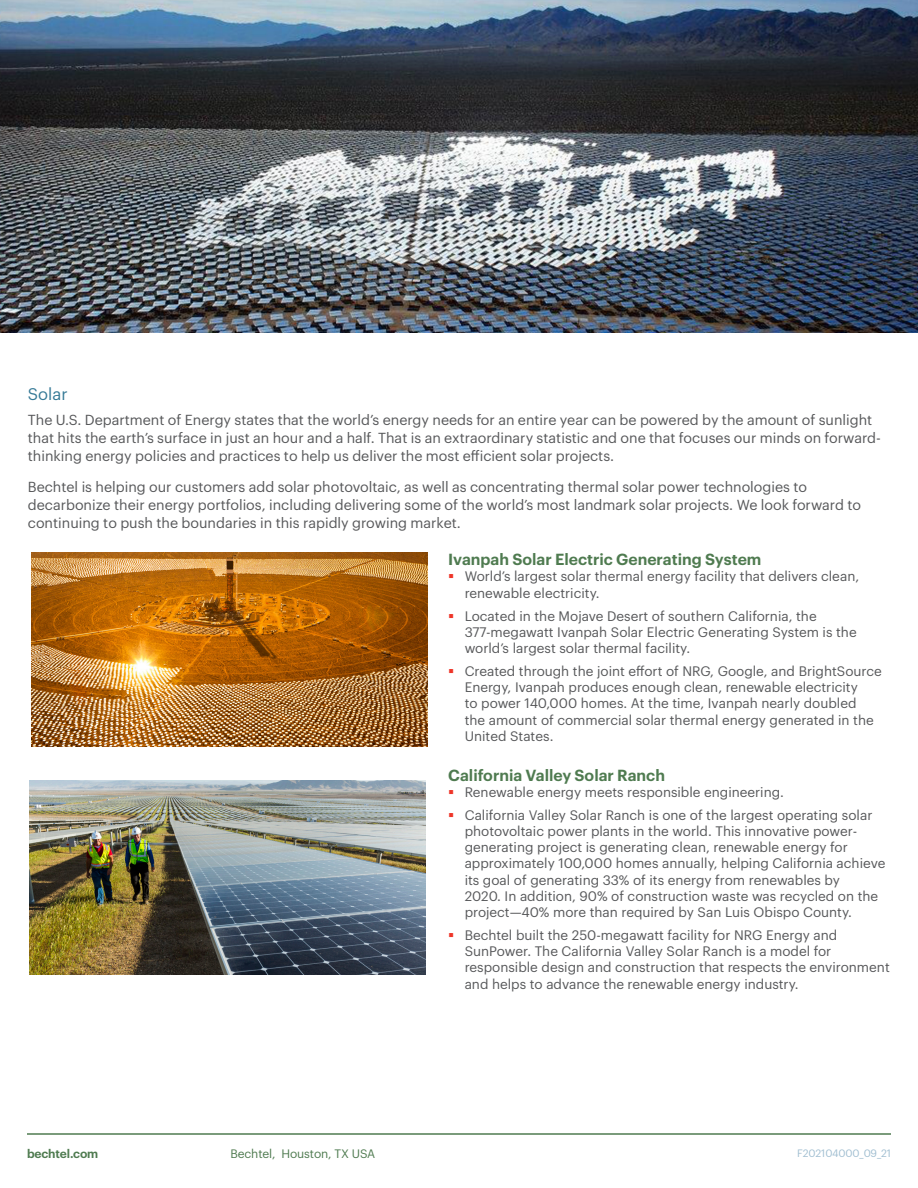
<style>
.page{position:relative;width:918px;height:1188px;background:#fff}
.page>*{position:absolute;margin:0;border:0;box-sizing:border-box;transform-origin:0 0}
.Blue_TEXT_Bold{font:16.5px "Graphik";color:#367a97}
.Sub_Head_-_Semibold{font:600 15.75px "Graphik";color:#4f7b50}
.Body_Regular{font:14.25px/18px "Graphik";color:#57585a}
.t1{font:13.5px/16.2px "Graphik";color:#57585a}
.t2{font:12px "Graphik";letter-spacing:-.01em;color:#4f7b50}
.t3{font:600 12px "Graphik";letter-spacing:-.01em;color:#4f7b50}
.Footer_Number{font:10.5px "Graphik";letter-spacing:-.01em;color:#a0bed1}
</style>
<div class="page">
<hr style="left:27px;top:1133px;width:864px;height:2px;background:#4f7b50">
<img style="left:31px;top:552px;width:396px;height:195px">
<img style="left:29px;top:780px;width:397px;height:195px">
<img style="left:0;top:0;width:918px;height:333px">
<p class="Blue_TEXT_Bold" style="left:28px;top:382px;width:41px">Solar</p>
<p class="Body_Regular" style="left:28px;top:410px;width:855px">The U.S. Department of Energy states that the world’s energy needs for an entire year can be powered by the amount of sunlight that hits the earth’s surface in just an hour and a half. That is an extraordinary statistic and one that focuses our minds on forward&shy;thinking energy policies and practices to help us deliver the most efficient solar projects.</p>
<p class="Body_Regular" style="left:28px;top:477px;width:835px">Bechtel is helping our customers add solar photovoltaic, as well as concentrating thermal solar power technologies to decarbonize their energy portfolios, including delivering some of the world’s most landmark solar projects. We look forward to continuing to push the boundaries in this rapidly growing market.</p>
<p class="Sub_Head_-_Semibold" style="left:448px;top:548px;width:315px">Ivanpah Solar Electric Generating System</p>
<p class="t1" style="left:465px;top:567px;width:396px">World’s largest solar thermal energy facility that delivers clean, renewable electricity.</p>
<p class="t1" style="left:465px;top:606px;width:393px">Located in the Mojave Desert of southern California, the<br>377-megawatt Ivanpah Solar Electric Generating System is the world’s largest solar thermal facility.</p>
<p class="t1" style="left:465px;top:662px;width:419px">Created through the joint effort of NRG, Google, and BrightSource Energy, Ivanpah produces enough clean, renewable electricity<br>to power 140,000 homes. At the time, Ivanpah nearly doubled<br>the amount of commercial solar thermal energy generated in the United States.</p>
<p class="Sub_Head_-_Semibold" style="left:448px;top:763px;width:218px">California Valley Solar Ranch</p>
<p class="t1" style="left:465px;top:783px;width:321px">Renewable energy meets responsible engineering.</p>
<p class="t1" style="left:465px;top:806px;width:422px">California Valley Solar Ranch is one of the largest operating solar photovoltaic power plants in the world. This innovative power&shy;generating project is generating clean, renewable energy for approximately 100,000 homes annually, helping California achieve its goal of generating 33% of its energy from renewables by<br>2020. In addition, 90% of construction waste was recycled on the project—40% more than required by San Luis Obispo County.</p>
<p class="t1" style="left:465px;top:926px;width:427px">Bechtel built the 250-megawatt facility for NRG Energy and SunPower. The California Valley Solar Ranch is a model for responsible design and construction that respects the environment and helps to advance the renewable energy industry.</p>
<p class="t3" style="left:27px;top:1144px;width:73px">bechtel.com</p>
<p class="t2" style="left:231px;top:1144px;width:146px">Bechtel, Houston, TX USA</p>
<p class="Footer_Number" style="left:797px;top:1145px;width:95px">F202104000_09_21</p>
</div>
